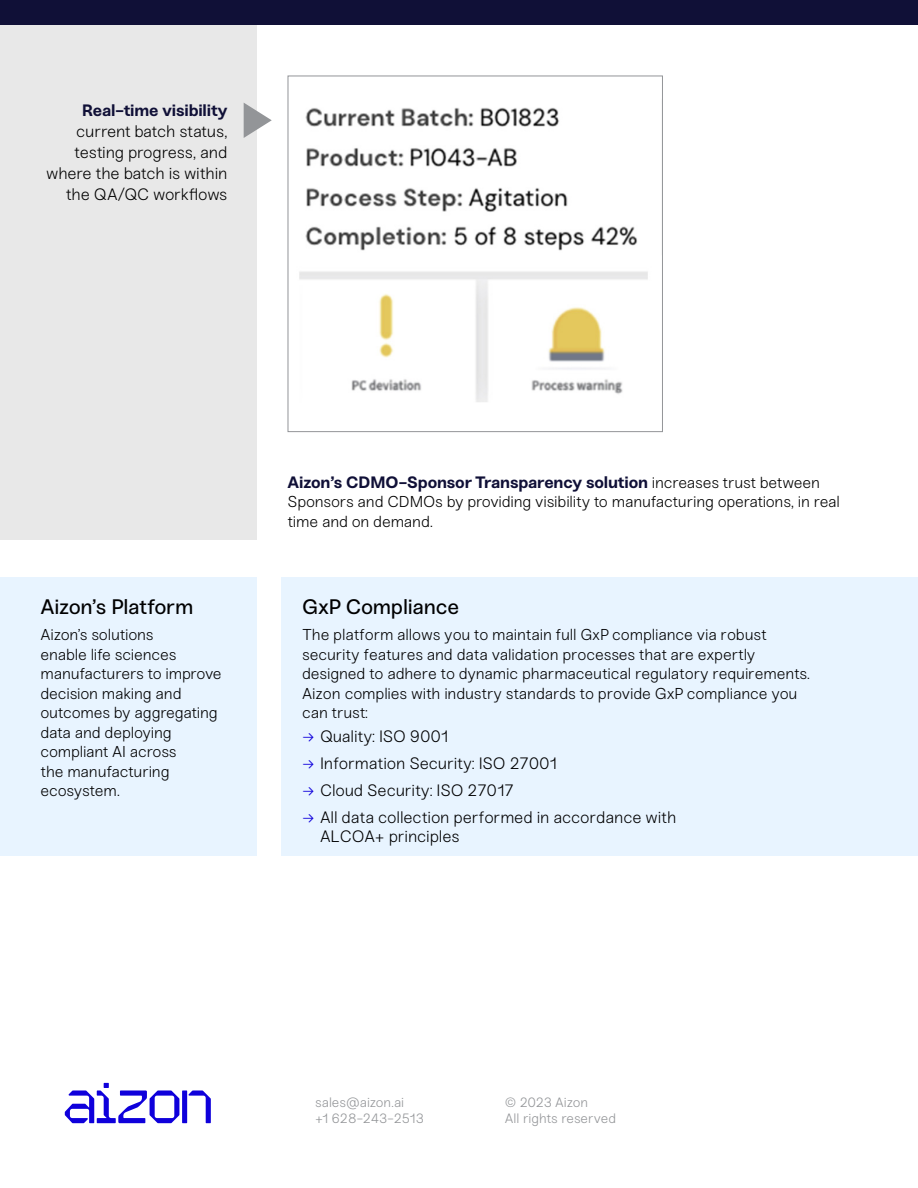
<style>
.page{position:relative;width:918px;height:1188px;background:#fff}
.page>*{position:absolute;margin:0;border:0;box-sizing:border-box;transform-origin:0 0}
.Body__Head{font:500 21px "Sneak";letter-spacing:-.02em;color:#000}
.Body{font:500 21px "Sneak";letter-spacing:-.01em;color:#000}
.Body_Sidebar{font:300 16.5px/21px "Sneak";letter-spacing:-.01em;color:#000}
.Body-2{font:700 16.5px "Sneak";letter-spacing:-.01em;color:#101037}
.Body-3{font:300 15.75px/19.5px "Sneak";letter-spacing:-.01em;color:#000}
.Footer_Copy{font:300 13.5px/16.2px "Sneak";letter-spacing:-.005em;color:#939598}
.s1{font-weight:700;color:#101037}
.s2{font-weight:300;font-size:15.75px;color:#000}
.s3{color:#0f00db}
</style>
<div class="page">
<div style="left:182px;top:1090px;width:5px;height:33px;background:#0f00db"></div>
<svg style="left:65px;top:1083px;width:114px;height:40px"></svg>
<svg style="left:188px;top:1090px;width:23px;height:33px"></svg>
<img style="left:299px;top:107px;width:349px;height:295px">
<div style="left:288px;top:76px;width:375px;height:356px;border:1px solid #939598"></div>
<div style="left:282px;top:577px;width:636px;height:278px;background:#e8f4ff"></div>
<div style="left:0;top:0;width:256px;height:540px;background:#e8e8e8"></div>
<svg style="left:244px;top:103px;width:28px;height:35px"></svg>
<div style="left:0;top:577px;width:256px;height:278px;background:#e8f4ff"></div>
<div style="left:0;top:0;width:918px;height:24px;background:#101037"></div>
<p class="Body_Sidebar" style="left:46px;top:100px;width:183px;text-align:right"><span class="s1">Real-time visibility </span>current batch status, testing progress, and where the batch is within the QA/QC workflows</p>
<p class="Body__Head" style="left:40px;top:594px;width:154px">Aizon’s Platform</p>
<p class="Body-3" style="left:40px;top:625px;width:183px">Aizon’s solutions<br>enable life sciences manufacturers to improve decision making and outcomes by aggregating data and deploying compliant AI across<br>the manufacturing ecosystem.</p>
<p class="Body-2" style="left:288px;top:472px;width:534px">Aizon’s CDMO-Sponsor Transparency solution <span class="s2">increases trust between</span></p>
<p class="Body-3" style="left:288px;top:492px;width:554px">Sponsors and CDMOs by providing visibility to manufacturing operations, in real time and on demand.</p>
<p class="Body" style="left:302px;top:594px;width:159px">GxP Compliance</p>
<p class="Body-3" style="left:302px;top:625px;width:509px">The platform allows you to maintain full GxP compliance via robust security features and data validation processes that are expertly designed to adhere to dynamic pharmaceutical regulatory requirements.<br>Aizon complies with industry standards to provide GxP compliance you can trust:</p>
<p class="Body_Sidebar" style="left:302px;top:726px;width:148px"><span class="s3">→</span> Quality: ISO 9001</p>
<p class="Body_Sidebar" style="left:302px;top:753px;width:257px"><span class="s3">→</span> Information Security: ISO 27001</p>
<p class="Body_Sidebar" style="left:302px;top:780px;width:213px"><span class="s3">→</span> Cloud Security: ISO 27017</p>
<p class="Body_Sidebar" style="left:320px;top:808px;width:358px;line-height:19.5px;text-indent:-18px"><span class="s3">→</span> All data collection performed in accordance with<br>ALCOA+ principles</p>
<p class="Footer_Copy" style="left:315px;top:1094px;width:110px">sales@aizon.ai<br>+1 628-243-2513</p>
<p class="Footer_Copy" style="left:505px;top:1094px;width:113px">© 2023 Aizon<br>All rights reserved</p>
</div>
